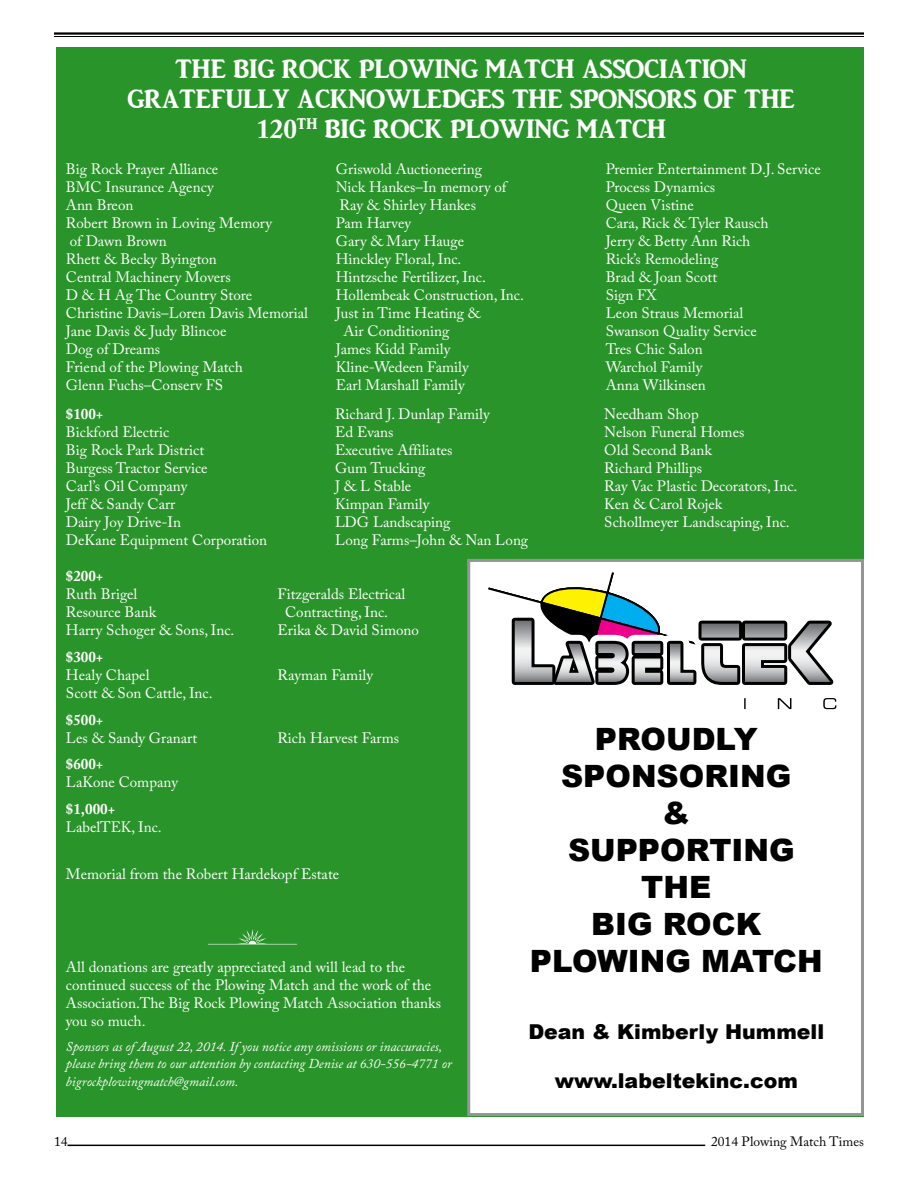
<style>
.page{position:relative;width:918px;height:1188px;background:#fff}
.page>*{position:absolute;margin:0;border:0;box-sizing:border-box;transform-origin:0 0}
.t1{font:900 30.75px/36.9px "Arial";color:#000;text-align:center}
.t2{font:700 27px/30px "Brighton";color:#fff;text-align:center}
.t3{font:900 20.55px "Arial";color:#000}
.t4{font:15px/18px "Adobe Caslon Pro";color:#fff}
.t5{font:700 15px "Adobe Caslon Pro";color:#fff}
.t6{font:italic 13.5px/16.2px "Adobe Caslon Pro";color:#fff}
.t7{font:13.5px "Adobe Caslon Pro";color:#000}
.s1{font-family:"Adobe Caslon Pro"}
</style>
<div class="page">
<hr style="left:68px;top:1145px;width:637px;height:1px;background:#000">
<hr style="left:54px;top:32px;width:810px;height:3px;background:#000">
<hr style="left:54px;top:36px;width:810px;height:1px;background:#000">
<div style="left:56px;top:48px;width:808px;height:1069px;background:#299429"></div>
<div style="left:469px;top:560px;width:393px;height:555px;background:#fff"></div>
<svg style="left:488px;top:572px;width:349px;height:137px"></svg>
<div style="left:467px;top:559px;width:397px;height:557px;border:3px solid #939598"></div>
<svg style="left:208px;top:929px;width:89px;height:15px"></svg>
<h2 class="t2" style="left:128px;top:55px;width:669px">THE BIG ROCK PLOWING MATCH ASSOCIATION<br>GRATEFULLY ACKNOWLEDGES THE SPONSORS OF THE<br><span class="s1">120</span><sup>TH</sup> BIG ROCK PLOWING MATCH</h2>
<p class="t4" style="left:66px;top:160px;width:244px">Big Rock Prayer Alliance<br>BMC Insurance Agency<br>Ann Breon<br>Robert Brown in Loving Memory<br>of Dawn Brown<br>Rhett &amp; Becky Byington<br>Central Machinery Movers<br>D &amp; H Ag The Country Store<br>Christine Davis–Loren Davis Memorial<br>Jane Davis &amp; Judy Blincoe<br>Dog of Dreams<br>Friend of the Plowing Match<br>Glenn Fuchs–Conserv FS</p>
<p class="t4" style="left:336px;top:160px;width:148px">Griswold Auctioneering</p>
<p class="t4" style="left:606px;top:160px;width:217px">Premier Entertainment D.J. Service<br>Process Dynamics<br>Queen Vistine<br>Cara, Rick &amp; Tyler Rausch<br>Jerry &amp; Betty Ann Rich<br>Rick’s Remodeling<br>Brad &amp; Joan Scott<br>Sign FX<br>Leon Straus Memorial<br>Swanson Quality Service<br>Tres Chic Salon<br>Warchol Family<br>Anna Wilkinsen</p>
<p class="t4" style="left:336px;top:178px;width:172px">Nick Hankes–In memory of</p>
<p class="t4" style="left:340px;top:196px;width:138px">Ray &amp; Shirley Hankes</p>
<p class="t4" style="left:336px;top:214px;width:77px">Pam Harvey</p>
<p class="t4" style="left:336px;top:232px;width:130px">Gary &amp; Mary Hauge</p>
<p class="t4" style="left:336px;top:250px;width:127px">Hinckley Floral, Inc.</p>
<p class="t4" style="left:336px;top:268px;width:152px">Hintzsche Fertilizer, Inc.</p>
<p class="t4" style="left:336px;top:286px;width:190px">Hollembeak Construction, Inc.</p>
<p class="t4" style="left:336px;top:304px;width:146px">Just in Time Heating &amp;</p>
<p class="t4" style="left:343px;top:322px;width:107px">Air Conditioning</p>
<p class="t4" style="left:336px;top:340px;width:116px">James Kidd Family</p>
<p class="t4" style="left:336px;top:358px;width:135px">Kline-Wedeen Family</p>
<p class="t4" style="left:336px;top:376px;width:131px">Earl Marshall Family</p>
<p class="t5" style="left:66px;top:405px;width:39px">$100+</p>
<p class="t4" style="left:66px;top:423px;width:203px">Bickford Electric<br>Big Rock Park District<br>Burgess Tractor Service<br>Carl’s Oil Company<br>Jeff &amp; Sandy Carr<br>Dairy Joy Drive-In<br>DeKane Equipment Corporation</p>
<p class="t4" style="left:335px;top:405px;width:195px">Richard J. Dunlap Family<br>Ed Evans<br>Executive Affiliates<br>Gum Trucking<br>J &amp; L Stable<br>Kimpan Family<br>LDG Landscaping<br>Long Farms–John &amp; Nan Long</p>
<p class="t4" style="left:604px;top:405px;width:195px">Needham Shop<br>Nelson Funeral Homes<br>Old Second Bank<br>Richard Phillips<br>Ray Vac Plastic Decorators, Inc.<br>Ken &amp; Carol Rojek<br>Schollmeyer Landscaping, Inc.</p>
<p class="t5" style="left:66px;top:567px;width:39px">$200+</p>
<p class="t4" style="left:66px;top:585px;width:73px">Ruth Brigel</p>
<p class="t4" style="left:277px;top:585px;width:129px">Fitzgeralds Electrical</p>
<p class="t4" style="left:66px;top:603px;width:92px">Resource Bank</p>
<p class="t4" style="left:285px;top:603px;width:105px">Contracting, Inc.</p>
<p class="t4" style="left:66px;top:621px;width:170px">Harry Schoger &amp; Sons, Inc.</p>
<p class="t4" style="left:277px;top:621px;width:143px">Erika &amp; David Simono</p>
<p class="t5" style="left:66px;top:648px;width:39px">$300+</p>
<p class="t4" style="left:66px;top:666px;width:85px">Healy Chapel</p>
<p class="t4" style="left:277px;top:666px;width:97px">Rayman Family</p>
<p class="t4" style="left:66px;top:684px;width:148px">Scott &amp; Son Cattle, Inc.</p>
<p class="t5" style="left:66px;top:711px;width:39px">$500+</p>
<p class="t4" style="left:66px;top:728px;width:133px">Les &amp; Sandy Granart</p>
<p class="t4" style="left:277px;top:728px;width:123px">Rich Harvest Farms</p>
<p class="t5" style="left:66px;top:755px;width:39px">$600+</p>
<p class="t4" style="left:66px;top:773px;width:113px">LaKone Company</p>
<p class="t5" style="left:66px;top:800px;width:51px">$1,000+</p>
<p class="t4" style="left:66px;top:818px;width:97px">LabelTEK, Inc.</p>
<p class="t4" style="left:66px;top:865px;width:275px">Memorial from the Robert Hardekopf Estate</p>
<p class="t4" style="left:66px;top:958px;width:377px">All donations are greatly appreciated and will lead to the continued success of the Plowing Match and the work of the Association.The Big Rock Plowing Match Association thanks you so much.</p>
<p class="t6" style="left:66px;top:1039px;width:387px">Sponsors as of August 22, 2014. If you notice any omissions or inaccuracies, please bring them to our attention by contacting Denise at 630-556-4771 or</p>
<p class="t6" style="left:66px;top:1073px;width:174px">bigrockplowingmatch@gmail.com.</p>
<h1 class="t1" style="left:530px;top:720px;width:294px">PROUDLY<br>SPONSORING<br>&amp;<br>SUPPORTING<br>THE<br>BIG ROCK<br>PLOWING MATCH</h1>
<h3 class="t3" style="left:528px;top:1017px;width:297px">Dean &amp; Kimberly Hummell</h3>
<h3 class="t3" style="left:555px;top:1066px;width:245px">www.labeltekinc.com</h3>
<p class="t7" style="left:54px;top:1133px;width:15px">14</p>
<p class="t7" style="left:711px;top:1134px;width:154px">2014 Plowing Match Times</p>
</div>
